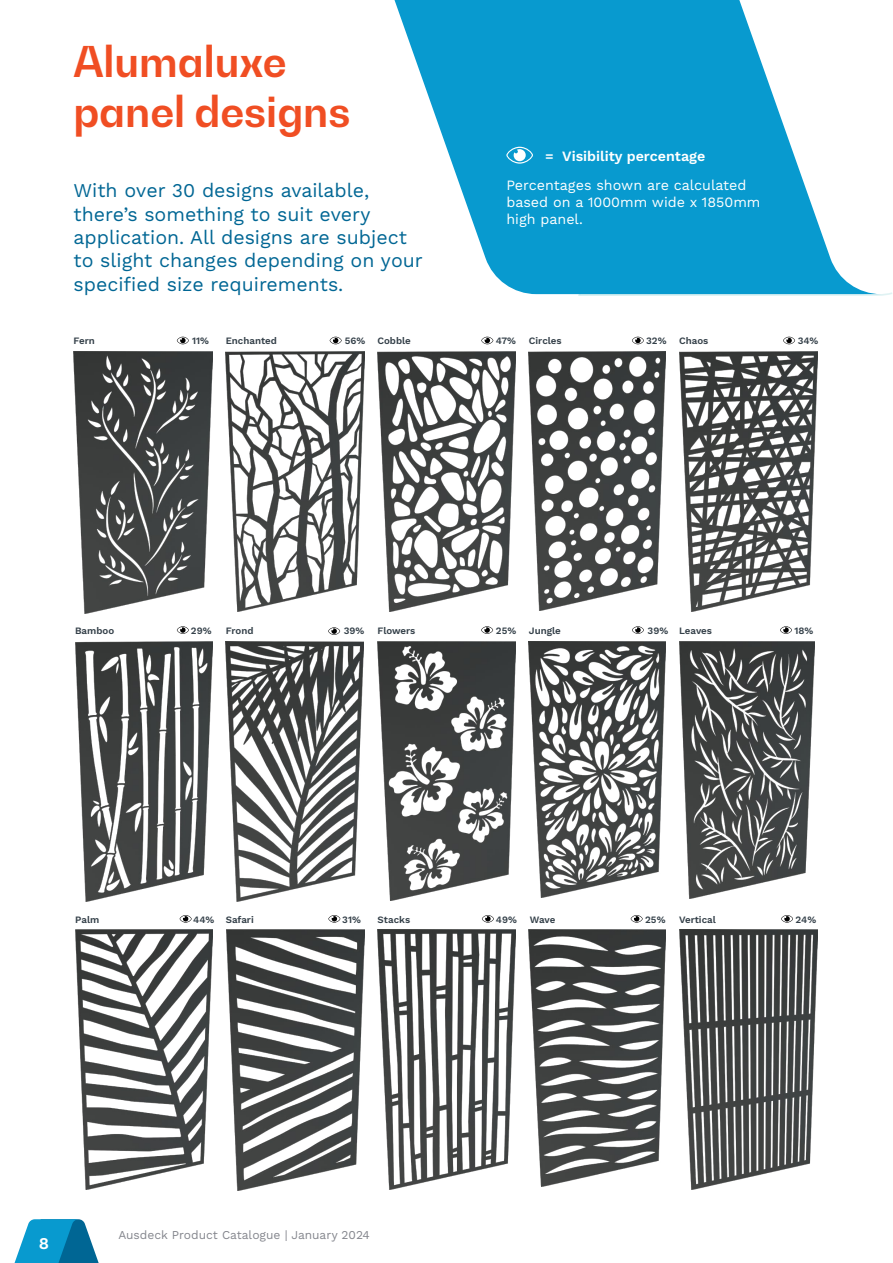
<style>
.page{position:relative;width:893px;height:1263px;background:#fff}
.page>*{position:absolute;margin:0;border:0;box-sizing:border-box;transform-origin:0 0}
.t1{font:700 42px/50.4px "Bw Gradual";color:#f04e23}
.t2{font:19.5px/23.4px "Work Sans";color:#006694}
.t3{font:16.5px "Work Sans";color:#fff}
.t4{font:14.25px/29.1px "Work Sans";color:#fff;text-align:center}
.t5{font:12px "Work Sans";color:#84868d}
.t6{font:9.75px "Work Sans";color:#344049}
</style>
<div class="page">
<svg style="left:577px;top:292px;width:315px;height:4px"></svg>
<svg style="left:394px;top:0;width:487px;height:294px;fill:#089acf"></svg>
<img style="left:76px;top:930px;width:136px;height:259px">
<img style="left:226px;top:930px;width:138px;height:261px">
<img style="left:377px;top:930px;width:139px;height:260px">
<img style="left:529px;top:930px;width:137px;height:256px">
<img style="left:680px;top:930px;width:137px;height:259px">
<img style="left:75px;top:641px;width:137px;height:260px">
<img style="left:679px;top:351px;width:138px;height:260px">
<img style="left:529px;top:351px;width:137px;height:259px">
<img style="left:377px;top:351px;width:139px;height:260px">
<img style="left:226px;top:351px;width:138px;height:260px">
<img style="left:74px;top:351px;width:138px;height:263px">
<img style="left:377px;top:641px;width:139px;height:259px">
<img style="left:529px;top:641px;width:137px;height:257px">
<img style="left:679px;top:641px;width:135px;height:257px">
<svg style="left:177px;top:337px;width:12px;height:7px"></svg>
<img style="left:226px;top:641px;width:137px;height:260px">
<svg style="left:506px;top:147px;width:27px;height:17px"></svg>
<svg style="left:330px;top:337px;width:12px;height:7px"></svg>
<svg style="left:481px;top:337px;width:12px;height:7px"></svg>
<svg style="left:632px;top:337px;width:12px;height:7px"></svg>
<svg style="left:783px;top:337px;width:12px;height:7px"></svg>
<svg style="left:780px;top:626px;width:12px;height:8px"></svg>
<svg style="left:632px;top:626px;width:12px;height:8px"></svg>
<svg style="left:481px;top:626px;width:12px;height:8px"></svg>
<svg style="left:328px;top:627px;width:12px;height:8px"></svg>
<svg style="left:177px;top:626px;width:12px;height:8px"></svg>
<svg style="left:180px;top:915px;width:12px;height:8px"></svg>
<svg style="left:328px;top:915px;width:12px;height:8px"></svg>
<svg style="left:482px;top:915px;width:12px;height:8px"></svg>
<svg style="left:631px;top:915px;width:12px;height:8px"></svg>
<svg style="left:781px;top:915px;width:12px;height:8px"></svg>
<svg style="left:14px;top:1219px;width:85px;height:44px"></svg>
<h1 class="t1" style="left:73px;top:35px;width:279px">Alumaluxe panel designs</h1>
<p class="t2" style="left:74px;top:180px;width:351px">With over 30 designs available, there’s something to suit every application. All designs are subject to slight changes depending on your specified size requirements.</p>
<p class="t4" style="left:506px;top:141px;width:242px">= Visibility percentage<br>Percentages shown are calculated</p>
<p class="t4" style="left:506px;top:194px;width:256px;line-height:17.1px;text-align:left">based on a 1000mm wide x 1850mm high panel.</p>
<p class="t6" style="left:74px;top:333px;width:23px">Fern</p>
<p class="t6" style="left:192px;top:333px;width:18px">11%</p>
<p class="t6" style="left:226px;top:333px;width:53px">Enchanted</p>
<p class="t6" style="left:377px;top:333px;width:35px">Cobble</p>
<p class="t6" style="left:529px;top:333px;width:34px">Circles</p>
<p class="t6" style="left:679px;top:333px;width:31px">Chaos</p>
<p class="t6" style="left:345px;top:333px;width:22px">56%</p>
<p class="t6" style="left:496px;top:333px;width:22px">47%</p>
<p class="t6" style="left:646px;top:333px;width:22px">32%</p>
<p class="t6" style="left:798px;top:333px;width:22px">34%</p>
<p class="t6" style="left:75px;top:623px;width:41px">Bamboo</p>
<p class="t6" style="left:226px;top:623px;width:29px">Frond</p>
<p class="t6" style="left:377px;top:623px;width:39px">Flowers</p>
<p class="t6" style="left:529px;top:623px;width:33px">Jungle</p>
<p class="t6" style="left:679px;top:623px;width:34px">Leaves</p>
<p class="t6" style="left:191px;top:623px;width:22px">29%</p>
<p class="t6" style="left:344px;top:623px;width:22px">39%</p>
<p class="t6" style="left:496px;top:623px;width:22px">25%</p>
<p class="t6" style="left:648px;top:623px;width:22px">39%</p>
<p class="t6" style="left:794px;top:623px;width:20px">18%</p>
<p class="t6" style="left:75px;top:912px;width:26px">Palm</p>
<p class="t6" style="left:193px;top:912px;width:62px">44% Safari</p>
<p class="t6" style="left:342px;top:912px;width:20px">31%</p>
<p class="t6" style="left:378px;top:912px;width:34px">Stacks</p>
<p class="t6" style="left:496px;top:912px;width:23px">49%</p>
<p class="t6" style="left:530px;top:912px;width:27px">Wave</p>
<p class="t6" style="left:645px;top:912px;width:22px">25%</p>
<p class="t6" style="left:679px;top:912px;width:38px">Vertical</p>
<p class="t6" style="left:796px;top:912px;width:22px">24%</p>
<p class="t3" style="left:39px;top:1230px;width:12px">8</p>
<p class="t5" style="left:118px;top:1228px;width:253px">Ausdeck Product Catalogue | January 2024</p>
</div>
